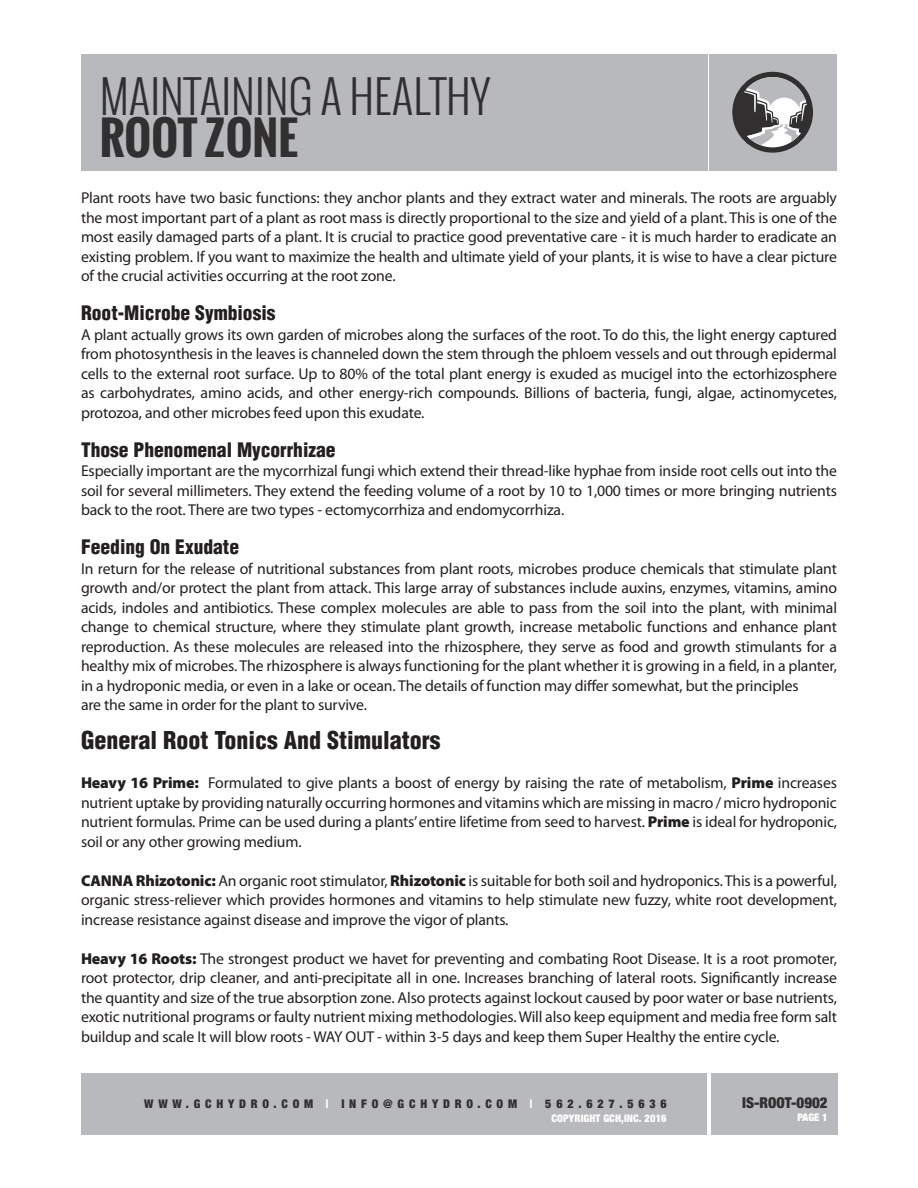
<style>
.page{position:relative;width:918px;height:1188px;background:#fff}
.page>*{position:absolute;margin:0;border:0;box-sizing:border-box;transform-origin:0 0}
.t1{font:300 45px "Oswald";color:#312f30}
.t2{font:700 45px "Oswald";color:#312f30}
.Header_-_main{font:900 condensed 24px "Helvetica";color:#231f20}
.Header_-_main-2{font:900 condensed 19.5px "Helvetica";color:#231f20}
.main_text{font:15.75px/19.5px "Myriad Pro";letter-spacing:-.01em;color:#231f20;text-align:justify}
.Paragraph_Style_2{font:900 condensed 15px "Helvetica Neue";color:#312f30}
.t3{font:900 condensed 12px "Helvetica Neue";letter-spacing:.4em;color:#312f30}
.Paragraph_Style_2-2{font:900 condensed 10.5px "Helvetica Neue";letter-spacing:.01em;color:#fff}
.s1{font-weight:900}
.s2{color:#fff}
</style>
<div class="page">
<div style="left:81px;top:54px;width:627px;height:116px;background:#b8b9bc"></div>
<div style="left:710px;top:54px;width:127px;height:116px;background:#b8b9bc"></div>
<svg style="left:732px;top:72px;width:81px;height:81px"></svg>
<div style="left:711px;top:1073px;width:127px;height:61px;background:#b8b9bc"></div>
<div style="left:81px;top:1073px;width:626px;height:61px;background:#b8b9bc"></div>
<h1 class="t1" style="left:100px;top:66px;width:392px">MAINTAINING A HEALTHY</h1>
<h1 class="t2" style="left:100px;top:105px;width:200px">ROOT ZONE</h1>
<p class="main_text" style="left:81px;top:189px;width:758px">Plant roots have two basic functions: they anchor plants and they extract water and minerals. The roots are arguably the most important part of a plant as root mass is directly proportional to the size and yield of a plant. This is one of the most easily damaged parts of a plant. It is crucial to practice good preventative care - it is much harder to eradicate an existing problem. If you want to maximize the health and ultimate yield of your plants, it is wise to have a clear picture of the crucial activities occurring at the root zone.</p>
<p class="Header_-_main-2" style="left:81px;top:301px;width:196px">Root-Microbe Symbiosis</p>
<p class="main_text" style="left:81px;top:325px;width:758px">A plant actually grows its own garden of microbes along the surfaces of the root. To do this, the light energy captured from photosynthesis in the leaves is channeled down the stem through the phloem vessels and out through epidermal cells to the external root surface. Up to 80% of the total plant energy is exuded as mucigel into the ectorhizosphere as carbohydrates, amino acids, and other energy-rich compounds. Billions of bacteria, fungi, algae, actinomycetes, protozoa, and other microbes feed upon this exudate.</p>
<p class="Header_-_main-2" style="left:81px;top:437px;width:256px">Those Phenomenal Mycorrhizae</p>
<p class="main_text" style="left:81px;top:462px;width:758px">Especially important are the mycorrhizal fungi which extend their thread-like hyphae from inside root cells out into the soil for several millimeters. They extend the feeding volume of a root by 10 to 1,000 times or more bringing nutrients back to the root. There are two types - ectomycorrhiza and endomycorrhiza.</p>
<p class="Header_-_main-2" style="left:81px;top:535px;width:160px">Feeding On Exudate</p>
<p class="main_text" style="left:81px;top:559px;width:758px">In return for the release of nutritional substances from plant roots, microbes produce chemicals that stimulate plant growth and/or protect the plant from attack. This large array of substances include auxins, enzymes, vitamins, amino acids, indoles and antibiotics. These complex molecules are able to pass from the soil into the plant, with minimal change to chemical structure, where they stimulate plant growth, increase metabolic functions and enhance plant reproduction. As these molecules are released into the rhizosphere, they serve as food and growth stimulants for a healthy mix of microbes. The rhizosphere is always functioning for the plant whether it is growing in a field, in a planter, in a hydroponic media, or even in a lake or ocean. The details of function may differ somewhat, but the principles</p>
<p class="main_text" style="left:81px;top:696px;width:288px">are the same in order for the plant to survive.</p>
<p class="Header_-_main" style="left:81px;top:725px;width:361px">General Root Tonics And Stimulators</p>
<p class="main_text" style="left:81px;top:774px;width:758px"><span class="s1">Heavy 16 Prime:</span> Formulated to give plants a boost of energy by raising the rate of metabolism, <span class="s1">Prime</span> increases nutrient uptake by providing naturally occurring hormones and vitamins which are missing in macro / micro hydroponic nutrient formulas. Prime can be used during a plants’ entire lifetime from seed to harvest. <span class="s1">Prime</span> is ideal for hydroponic, soil or any other growing medium.</p>
<p class="main_text" style="left:81px;top:871px;width:758px"><span class="s1">CANNA Rhizotonic:</span> An organic root stimulator, <span class="s1">Rhizotonic</span> is suitable for both soil and hydroponics. This is a powerful, organic stress-reliever which provides hormones and vitamins to help stimulate new fuzzy, white root development, increase resistance against disease and improve the vigor of plants.</p>
<p class="main_text" style="left:81px;top:949px;width:758px"><span class="s1">Heavy 16 Roots:</span> The strongest product we havet for preventing and combating Root Disease. It is a root promoter, root protector, drip cleaner, and anti-precipitate all in one. Increases branching of lateral roots. Significantly increase the quantity and size of the true absorption zone. Also protects against lockout caused by poor water or base nutrients, exotic nutritional programs or faulty nutrient mixing methodologies. Will also keep equipment and media free form salt buildup and scale It will blow roots - WAY OUT - within 3-5 days and keep them Super Healthy the entire cycle.</p>
<p class="t3" style="left:144px;top:1096px;width:524px">WWW.GCHYDRO.COM <span class="s2">|</span> INFO@GCHYDRO.COM <span class="s2">|</span> 562.627.5636</p>
<p class="Paragraph_Style_2-2" style="left:552px;top:1111px;width:117px">COPYRIGHT GCH,INC. 2016</p>
<p class="Paragraph_Style_2" style="left:742px;top:1093px;width:87px">IS-ROOT-0902</p>
<p class="Paragraph_Style_2-2" style="left:797px;top:1111px;width:32px">PAGE 1</p>
</div>
